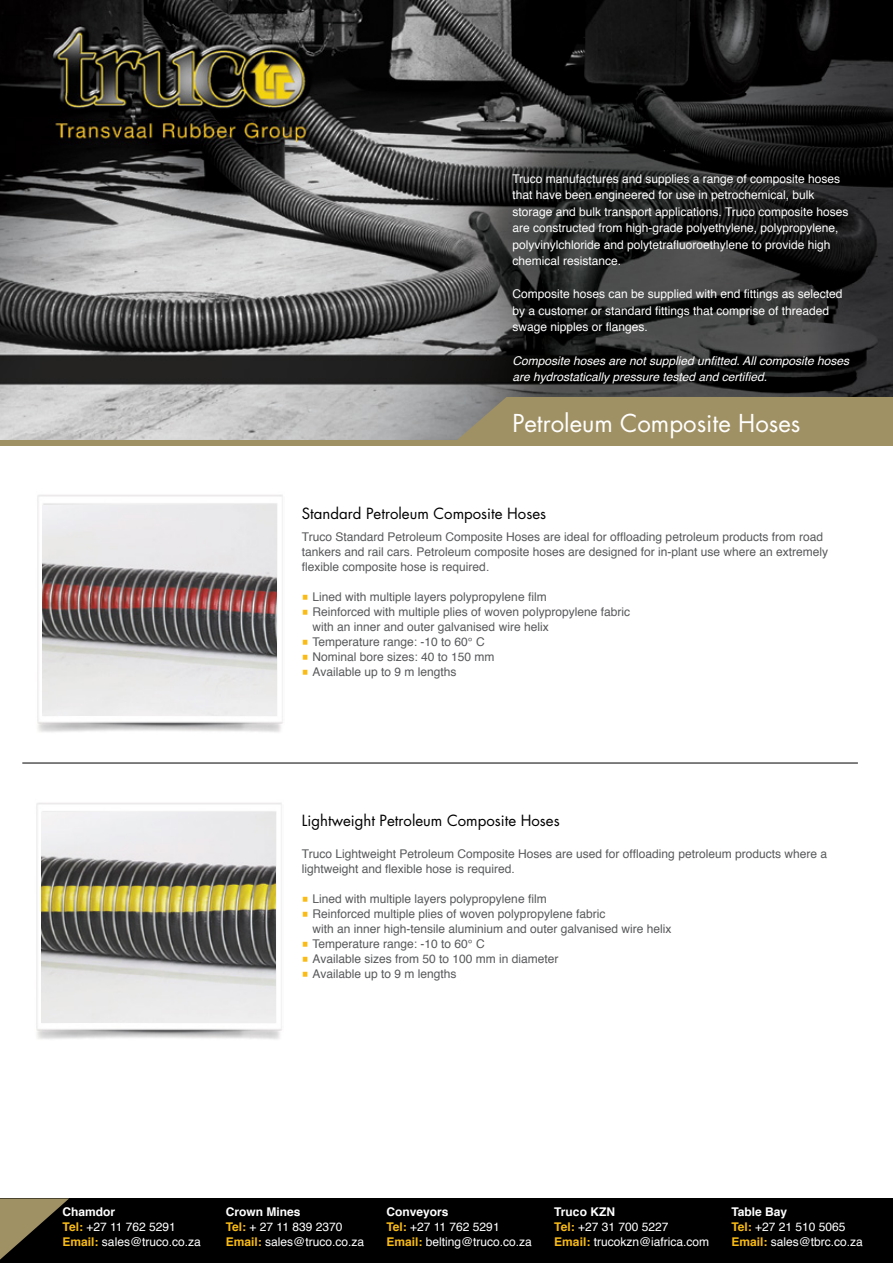
<style>
.page{position:relative;width:893px;height:1263px;background:#fff}
.page>*{position:absolute;margin:0;border:0;box-sizing:border-box;transform-origin:0 0}
.t1{font:24px "Futura Std";color:#fff}
.t2{font:15px "Futura Std";color:#000}
.t3{font:12px/15px "Helvetica";color:#58595b}
.t4{font:12px/15px "Helvetica";color:#fff}
.t5{font:italic 12px/16.5px "Helvetica";color:#fff}
.s1{font-family:"E+H Weidemann Com";color:#fabb14}
.s2{font-weight:700}
.s3{font-weight:700;color:#fabb14}
</style>
<div class="page">
<div style="left:0;top:1198px;width:893px;height:65px;background:#000"></div>
<svg style="left:0;top:1198px;width:69px;height:62px"></svg>
<img style="left:0;top:0;width:893px;height:441px">
<div style="left:453px;top:397px;width:440px;height:44px;background:#a09164"></div>
<div style="left:0;top:441px;width:893px;height:5px;background:#a09164"></div>
<hr style="left:22px;top:763px;width:836px;height:1px;background:#000">
<img style="left:36px;top:803px;width:246px;height:236px">
<img style="left:42px;top:812px;width:234px;height:210px">
<img style="left:37px;top:495px;width:246px;height:237px">
<img style="left:43px;top:505px;width:234px;height:210px">
<p class="t4" style="left:512px;top:170px;width:338px;line-height:16.5px">Truco manufactures and supplies a range of composite hoses that have been engineered for use in petrochemical, bulk storage and bulk transport applications. Truco composite hoses are constructed from high-grade polyethylene, polypropylene, polyvinylchloride and polytetrafluoroethylene to provide high chemical resistance.</p>
<p class="t4" style="left:512px;top:286px;width:332px;line-height:16.5px">Composite hoses can be supplied with end fittings as selected by a customer or standard fittings that comprise of threaded swage nipples or flanges.</p>
<p class="t5" style="left:512px;top:352px;width:338px">Composite hoses are not supplied unfitted. All composite hoses are hydrostatically pressure tested and certified.</p>
<h1 class="t1" style="left:512px;top:408px;width:290px">Petroleum Composite Hoses</h1>
<p class="t2" style="left:302px;top:504px;width:246px">Standard Petroleum Composite Hoses</p>
<p class="t3" style="left:302px;top:529px;width:528px">Truco Standard Petroleum Composite Hoses are ideal for offloading petroleum products from road tankers and rail cars. Petroleum composite hoses are designed for in-plant use where an extremely flexible composite hose is required.</p>
<p class="t3" style="left:302px;top:589px;width:246px"><span class="s1">•</span> Lined with multiple layers polypropylene film</p>
<p class="t3" style="left:313px;top:604px;width:319px;text-indent:-11px"><span class="s1">•</span> Reinforced with multiple plies of woven polypropylene fabric with an inner and outer galvanised wire helix</p>
<p class="t3" style="left:302px;top:634px;width:184px"><span class="s1">•</span> Temperature range: -10 to 60° C</p>
<p class="t3" style="left:302px;top:649px;width:194px"><span class="s1">•</span> Nominal bore sizes: 40 to 150 mm</p>
<p class="t3" style="left:302px;top:664px;width:156px"><span class="s1">•</span> Available up to 9 m lengths</p>
<p class="t2" style="left:302px;top:811px;width:259px">Lightweight Petroleum Composite Hoses</p>
<p class="t3" style="left:302px;top:845px;width:527px">Truco Lightweight Petroleum Composite Hoses are used for offloading petroleum products where a lightweight and flexible hose is required.</p>
<p class="t3" style="left:302px;top:890px;width:246px"><span class="s1">•</span> Lined with multiple layers polypropylene film</p>
<p class="t3" style="left:313px;top:905px;width:360px;text-indent:-11px"><span class="s1">•</span> Reinforced multiple plies of woven polypropylene fabric<br>with an inner high-tensile aluminium and outer galvanised wire helix</p>
<p class="t3" style="left:302px;top:935px;width:184px"><span class="s1">•</span> Temperature range: -10 to 60° C</p>
<p class="t3" style="left:302px;top:950px;width:258px"><span class="s1">•</span> Available sizes from 50 to 100 mm in diameter</p>
<p class="t3" style="left:302px;top:965px;width:156px"><span class="s1">•</span> Available up to 9 m lengths</p>
<p class="t4" style="left:63px;top:1204px;width:140px"><span class="s2">Chamdor<br></span><span class="s3">Tel:</span> +27 11 762 5291<br><span class="s3">Email:</span> sales@truco.co.za</p>
<p class="t4" style="left:226px;top:1204px;width:140px"><span class="s2">Crown Mines<br></span><span class="s3">Tel:</span> + 27 11 839 2370<br><span class="s3">Email:</span> sales@truco.co.za</p>
<p class="t4" style="left:386px;top:1204px;width:147px"><span class="s2">Conveyors<br></span><span class="s3">Tel:</span> +27 11 762 5291<br><span class="s3">Email:</span> belting@truco.co.za</p>
<p class="t4" style="left:554px;top:1204px;width:156px"><span class="s2">Truco KZN<br></span><span class="s3">Tel:</span> +27 31 700 5227<br><span class="s3">Email:</span> trucokzn@iafrica.com</p>
<p class="t4" style="left:731px;top:1204px;width:133px"><span class="s2">Table Bay<br></span><span class="s3">Tel:</span> +27 21 510 5065<br><span class="s3">Email:</span> sales@tbrc.co.za</p>
</div>
